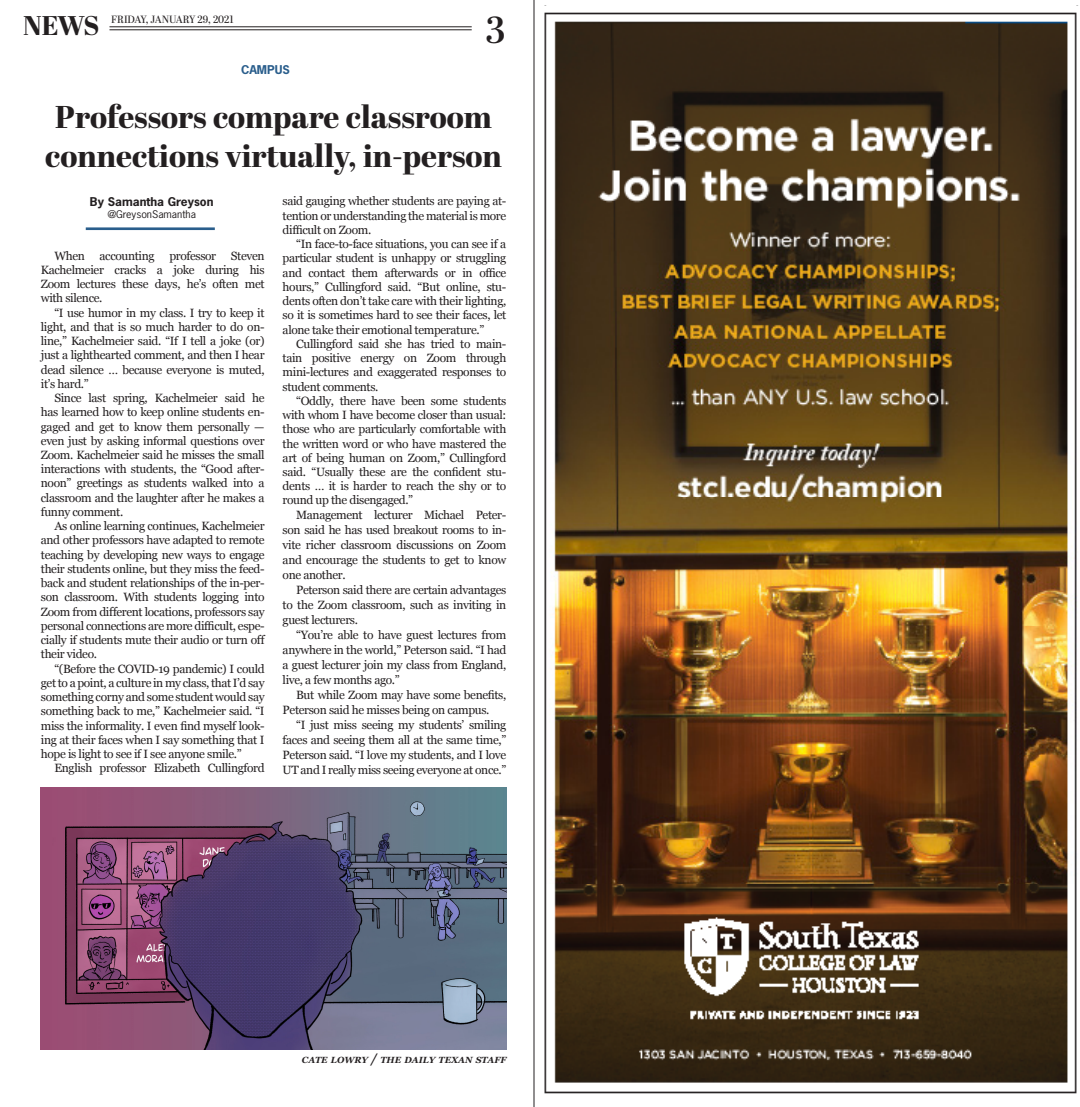
<style>
.page{position:relative;width:1080px;height:1107px;background:#fff}
.page>*{position:absolute;margin:0;border:0;box-sizing:border-box;transform-origin:0 0}
.t1{font:600 37.5px "Abril Display";color:#231f20}
.t2{font:800 31.5px/39px "Abril Display";color:#231f20;text-align:center}
.t3{font:800 27px "Abril Display";color:#231f20}
.t4{font:12px "Georgia";letter-spacing:-.03em;color:#231f20}
.t5{font:700 11.4px "News Gothic Std";color:#231f20;scale:1.05 1}
.t6{font:700 11.4px "News Gothic Std";color:#2a5e8c;scale:1.05 1}
.t7{font:10.5px "Abril Display";color:#231f20}
.t8{font:10.05px "News Gothic Std";color:#231f20;scale:1.05 1}
.t9{font:italic 700 8.85px "Georgia";color:#231f20}
.s1{font-size:12.75px}
</style>
<div class="page">
<img style="left:544px;top:12px;width:533px;height:1082px">
<hr style="left:110px;top:30px;width:362px;height:1px;background:#231f20">
<hr style="left:110px;top:27px;width:362px;height:1px;background:#231f20">
<hr style="left:86px;top:227px;width:129px;height:3px;background:#2a5e8c">
<img style="left:40px;top:787px;width:466px;height:263px">
<hr style="left:534px;top:0;width:1px;height:1107px;background:#231f20">
<p class="t3" style="left:23px;top:7px;width:78px">NEWS</p>
<p class="t1" style="left:486px;top:4px;width:21px">3</p>
<p class="t7" style="left:111px;top:13px;width:124px">FRIDAY, JANUARY 29, 2021</p>
<p class="t6" style="left:241px;top:62px;width:48px">CAMPUS</p>
<p class="t2" style="left:45px;top:99px;width:458px">Professors compare classroom connections virtually, in-person</p>
<p class="t5" style="left:90px;top:194px;width:119px">By Samantha Greyson</p>
<p class="t8" style="left:108px;top:208px;width:86px">@GreysonSamantha</p>
<p class="t4" style="left:54px;top:247px;width:212px">When accounting professor Steven</p>
<p class="t4" style="left:41px;top:261px;width:225px">Kachelmeier cracks a joke during his</p>
<p class="t4" style="left:41px;top:275px;width:225px">Zoom lectures these days, he’s often met</p>
<p class="t4" style="left:41px;top:289px;width:63px">with silence.</p>
<p class="t4" style="left:54px;top:304px;width:212px">“I use humor in my class. I try to keep it</p>
<p class="t4" style="left:41px;top:318px;width:225px">light, and that is so much harder to do on-</p>
<p class="t4" style="left:41px;top:332px;width:225px">line,” Kachelmeier said. “If I tell a joke (or)</p>
<p class="t4" style="left:41px;top:346px;width:225px">just a lighthearted comment, and then I hear</p>
<p class="t4" style="left:41px;top:361px;width:225px">dead silence … because everyone is muted,</p>
<p class="t4" style="left:41px;top:375px;width:49px">it’s hard.”</p>
<p class="t4" style="left:54px;top:389px;width:212px">Since last spring, Kachelmeier said he</p>
<p class="t4" style="left:41px;top:403px;width:225px">has learned how to keep online students en-</p>
<p class="t4" style="left:41px;top:418px;width:225px">gaged and get to know them personally —</p>
<p class="t4" style="left:41px;top:432px;width:225px">even just by asking informal questions over</p>
<p class="t4" style="left:41px;top:446px;width:225px">Zoom. Kachelmeier said he misses the small</p>
<p class="t4" style="left:41px;top:460px;width:225px">interactions with students, the “Good after-</p>
<p class="t4" style="left:41px;top:475px;width:225px">noon” greetings as students walked into a</p>
<p class="t4" style="left:41px;top:489px;width:225px">classroom and the laughter after he makes a</p>
<p class="t4" style="left:41px;top:503px;width:84px">funny comment.</p>
<p class="t4" style="left:54px;top:517px;width:212px">As online learning continues, Kachelmeier</p>
<p class="t4" style="left:41px;top:532px;width:225px">and other professors have adapted to remote</p>
<p class="t4" style="left:41px;top:546px;width:225px">teaching by developing new ways to engage</p>
<p class="t4" style="left:41px;top:560px;width:225px">their students online, but they miss the feed-</p>
<p class="t4" style="left:41px;top:574px;width:225px">back and student relationships of the in-per-</p>
<p class="t4" style="left:41px;top:589px;width:225px">son classroom. With students logging into</p>
<p class="t4" style="left:41px;top:603px;width:225px">Zoom from different locations, professors say</p>
<p class="t4" style="left:41px;top:617px;width:225px">personal connections are more difficult, espe-</p>
<p class="t4" style="left:41px;top:631px;width:226px">cially if students mute their audio or turn off</p>
<p class="t4" style="left:41px;top:646px;width:58px">their video.</p>
<p class="t4" style="left:54px;top:660px;width:212px">“(Before the COVID-19 pandemic) I could</p>
<p class="t4" style="left:41px;top:674px;width:225px">get to a point, a culture in my class, that I’d say</p>
<p class="t4" style="left:41px;top:688px;width:225px">something corny and some student would say</p>
<p class="t4" style="left:41px;top:702px;width:225px">something back to me,” Kachelmeier said. “I</p>
<p class="t4" style="left:41px;top:717px;width:225px">miss the informality. I even find myself look-</p>
<p class="t4" style="left:41px;top:731px;width:225px">ing at their faces when I say something that I</p>
<p class="t4" style="left:41px;top:745px;width:202px">hope is light to see if I see anyone smile.”</p>
<p class="t4" style="left:54px;top:759px;width:212px">English professor Elizabeth Cullingford</p>
<p class="t4" style="left:283px;top:192px;width:225px">said gauging whether students are paying at-</p>
<p class="t4" style="left:283px;top:207px;width:225px">tention or understanding the material is more</p>
<p class="t4" style="left:283px;top:221px;width:90px">difficult on Zoom.</p>
<p class="t4" style="left:296px;top:235px;width:212px">“In face-to-face situations, you can see if a</p>
<p class="t4" style="left:283px;top:249px;width:225px">particular student is unhappy or struggling</p>
<p class="t4" style="left:283px;top:264px;width:225px">and contact them afterwards or in office</p>
<p class="t4" style="left:283px;top:278px;width:225px">hours,” Cullingford said. “But online, stu-</p>
<p class="t4" style="left:283px;top:292px;width:225px">dents often don’t take care with their lighting,</p>
<p class="t4" style="left:283px;top:306px;width:225px">so it is sometimes hard to see their faces, let</p>
<p class="t4" style="left:283px;top:321px;width:203px">alone take their emotional temperature.”</p>
<p class="t4" style="left:296px;top:335px;width:212px">Cullingford said she has tried to main-</p>
<p class="t4" style="left:283px;top:349px;width:225px">tain positive energy on Zoom through</p>
<p class="t4" style="left:283px;top:363px;width:225px">mini-lectures and exaggerated responses to</p>
<p class="t4" style="left:283px;top:378px;width:97px">student comments.</p>
<p class="t4" style="left:296px;top:392px;width:212px">“Oddly, there have been some students</p>
<p class="t4" style="left:283px;top:406px;width:225px">with whom I have become closer than usual:</p>
<p class="t4" style="left:283px;top:420px;width:225px">those who are particularly comfortable with</p>
<p class="t4" style="left:283px;top:435px;width:225px">the written word or who have mastered the</p>
<p class="t4" style="left:283px;top:449px;width:225px">art of being human on Zoom,” Cullingford</p>
<p class="t4" style="left:283px;top:463px;width:225px">said. “Usually these are the confident stu-</p>
<p class="t4" style="left:283px;top:477px;width:225px">dents … it is harder to reach the shy or to</p>
<p class="t4" style="left:283px;top:492px;width:132px">round up the disengaged.”</p>
<p class="t4" style="left:296px;top:506px;width:212px">Management lecturer Michael Peter-</p>
<p class="t4" style="left:283px;top:521px;width:225px">son said he has used breakout rooms to in-</p>
<p class="t4" style="left:283px;top:536px;width:225px">vite richer classroom discussions on Zoom</p>
<p class="t4" style="left:283px;top:551px;width:225px">and encourage the students to get to know</p>
<p class="t4" style="left:283px;top:566px;width:64px">one another.</p>
<p class="t4" style="left:296px;top:581px;width:212px">Peterson said there are certain advantages</p>
<p class="t4" style="left:283px;top:596px;width:225px">to the Zoom classroom, such as inviting in</p>
<p class="t4" style="left:283px;top:611px;width:77px">guest lecturers.</p>
<p class="t4" style="left:296px;top:626px;width:212px">“You’re able to have guest lectures from</p>
<p class="t4" style="left:283px;top:641px;width:225px">anywhere in the world,” Peterson said. “I had</p>
<p class="t4" style="left:283px;top:656px;width:225px">a guest lecturer join my class from England,</p>
<p class="t4" style="left:283px;top:671px;width:119px">live, a few months ago.”</p>
<p class="t4" style="left:296px;top:686px;width:212px">But while Zoom may have some benefits,</p>
<p class="t4" style="left:283px;top:701px;width:208px">Peterson said he misses being on campus.</p>
<p class="t4" style="left:296px;top:716px;width:212px">“I just miss seeing my students’ smiling</p>
<p class="t4" style="left:283px;top:731px;width:225px">faces and seeing them all at the same time,”</p>
<p class="t4" style="left:283px;top:746px;width:225px">Peterson said. “I love my students, and I love</p>
<p class="t4" style="left:283px;top:761px;width:225px">UT and I really miss seeing everyone at once.”</p>
<p class="t9" style="left:302px;top:1053px;width:206px">CATE LOWRY <span class="s1">/</span> THE DAILY TEXAN STAFF</p>
</div>
